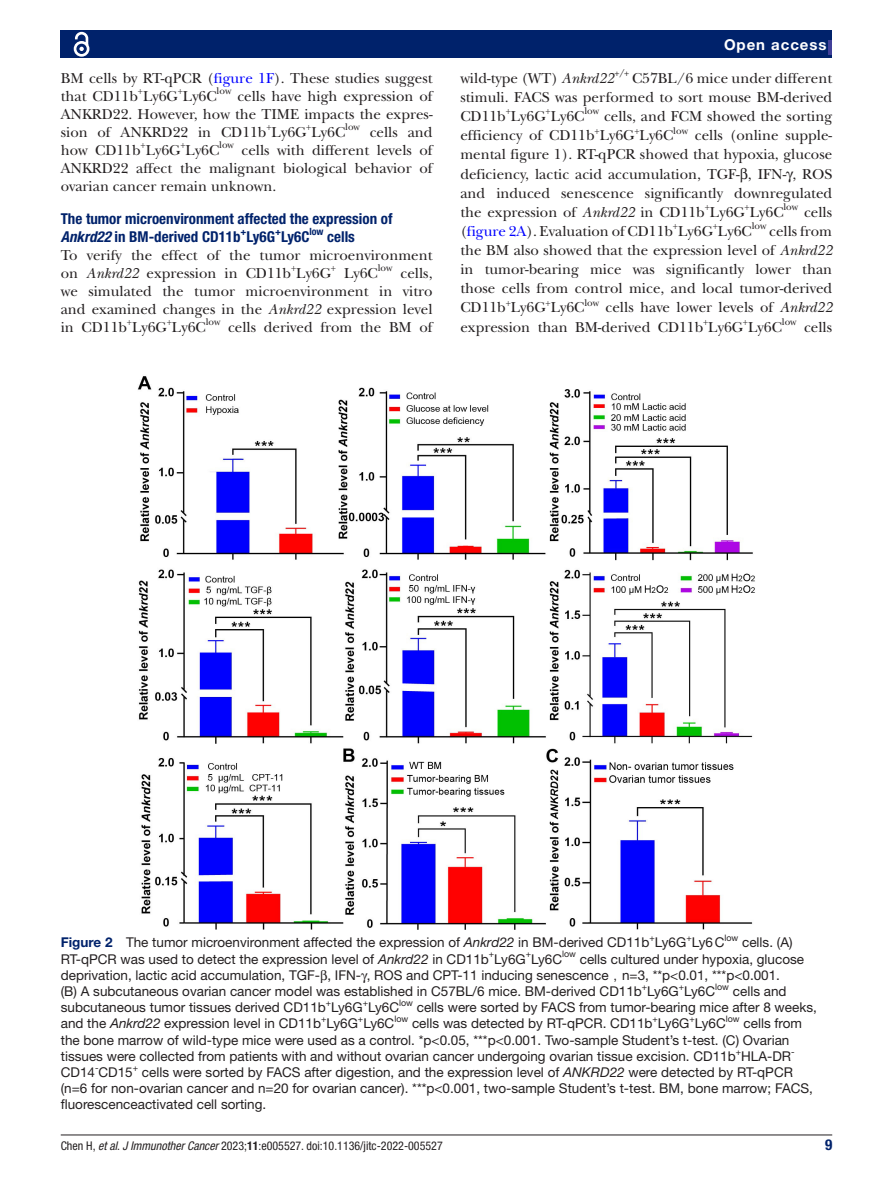
<style>
.page{position:relative;width:893px;height:1191px;background:#fff}
.page>*{position:absolute;margin:0;border:0;box-sizing:border-box;transform-origin:0 0}
.t1{font:15px/19px "New Baskerville";color:#231f20;text-align:justify}
.t2{font:700 condensed 15px/18px "Helvetica Neue LT Std";color:#00226b}
.t3{font:700 15px "Helvetica Neue LT Std";letter-spacing:.065em;color:#fff}
.t4{font:13.5px/16.2px "Helvetica Neue LT Std";color:#231f20}
.t5{font:condensed 12px "Helvetica Neue LT Std";color:#231f20}
.t6{font:9.9px "New Baskerville";color:#231f20}
.t7{font:700 condensed 9.9px "Helvetica Neue LT Std";color:#00226b}
.t8{font:italic 9.9px "New Baskerville";color:#231f20}
.t9{font:9px "Helvetica Neue LT Std";color:#231f20}
.s1{color:#00f}
.s2{font-style:italic}
.s3{font-family:"Arial Unicode MS"}
.s4{font-weight:700;color:#00226b}
.s5{font-weight:700}
</style>
<div class="page">
<hr style="left:61px;top:1134px;width:771px;height:1px;background:#231f20">
<div style="left:61px;top:31px;width:771px;height:27px;background:#00226b"></div>
<hr style="left:828px;top:40px;width:4px;height:15px;background:#414099">
<svg style="left:73px;top:31px;width:17px;height:26px"></svg>
<img style="left:138px;top:376px;width:617px;height:553px">
<p class="t1" style="left:61px;top:69px;width:373px;line-height:18px">BM cells by RT-qPCR (<span class="s1">figure 1F</span>). These studies suggest that CD11b Ly6G Ly6C</p>
<p class="t6" style="left:138px;top:85px;width:7px">+</p>
<p class="t6" style="left:178px;top:85px;width:7px">+</p>
<p class="t6" style="left:217px;top:85px;width:16px">low</p>
<p class="t1" style="left:61px;top:87px;width:373px;line-height:18px;text-indent:177px">cells have high expression of ANKRD22. However, how the TIME impacts the expres&shy;sion of ANKRD22 in CD11b Ly6G Ly6C</p>
<p class="t6" style="left:266px;top:121px;width:7px">+</p>
<p class="t6" style="left:306px;top:121px;width:7px">+</p>
<p class="t6" style="left:345px;top:121px;width:16px">low</p>
<p class="t1" style="left:370px;top:123px;width:64px">cells and</p>
<p class="t6" style="left:140px;top:139px;width:7px">+</p>
<p class="t6" style="left:180px;top:139px;width:7px">+</p>
<p class="t6" style="left:219px;top:139px;width:16px">low</p>
<p class="t1" style="left:61px;top:141px;width:373px;line-height:18px;text-indent:181px">cells with different levels of ANKRD22 affect the malignant biological behavior of ovarian cancer remain unknown.</p>
<p class="t2" style="left:61px;top:209px;width:333px">The tumor microenvironment affected the expression of<br><span class="s2">Ankrd22</span> in BM-derived CD11b Ly6G Ly6C</p>
<p class="t1" style="left:61px;top:141px;width:160px">how CD11b Ly6G Ly6C</p>
<p class="t7" style="left:241px;top:225px;width:7px">+</p>
<p class="t7" style="left:275px;top:225px;width:7px">+</p>
<p class="t7" style="left:309px;top:225px;width:16px">low</p>
<p class="t2" style="left:327px;top:227px;width:29px">cells</p>
<p class="t1" style="left:61px;top:246px;width:373px;line-height:18px">To verify the effect of the tumor microenvironment on <span class="s2">Ankrd22</span> expression in CD11b Ly6G</p>
<p class="t6" style="left:291px;top:262px;width:7px">+</p>
<p class="t6" style="left:331px;top:262px;width:7px">+</p>
<p class="t1" style="left:344px;top:263px;width:35px">Ly6C</p>
<p class="t6" style="left:378px;top:262px;width:16px">low</p>
<p class="t1" style="left:61px;top:264px;width:373px;line-height:18px;text-indent:340px">cells, we simulated the tumor microenvironment in vitro and examined changes in the <span class="s2">Ankrd22</span> expression level in CD11b Ly6G Ly6C</p>
<p class="t6" style="left:127px;top:316px;width:7px">+</p>
<p class="t6" style="left:167px;top:316px;width:7px">+</p>
<p class="t6" style="left:206px;top:316px;width:16px">low</p>
<p class="t1" style="left:228px;top:317px;width:206px">cells derived from the BM of</p>
<p class="t3" style="left:724px;top:35px;width:104px">Open access</p>
<p class="t1" style="left:460px;top:69px;width:155px">wild-type (WT) <span class="s2">Ankrd22</span></p>
<p class="t8" style="left:614px;top:67px;width:16px">+/+</p>
<p class="t1" style="left:460px;top:69px;width:373px;text-indent:172px">C57BL/6 mice under different stimuli. FACS was performed to sort mouse BM-derived CD11b<sup>+</sup>Ly6G Ly6C</p>
<p class="t6" style="left:545px;top:105px;width:7px">+</p>
<p class="t6" style="left:584px;top:105px;width:16px">low</p>
<p class="t1" style="left:460px;top:107px;width:373px;text-indent:144px">cells, and FCM showed the sorting efficiency of CD11b Ly6G Ly6C</p>
<p class="t6" style="left:594px;top:125px;width:7px">+</p>
<p class="t6" style="left:634px;top:125px;width:7px">+</p>
<p class="t6" style="left:673px;top:125px;width:16px">low</p>
<p class="t1" style="left:460px;top:126px;width:373px;text-indent:234px">cells (online supple&shy;mental figure 1). RT-qPCR showed that hypoxia, glucose deficiency, lactic acid accumulation, TGF- , IFN- , ROS and induced senescence significantly downregulated the expression of <span class="s2">Ankrd22</span> in CD11b Ly6G Ly6C</p>
<p class="t6" style="left:705px;top:201px;width:7px">+</p>
<p class="t6" style="left:745px;top:201px;width:7px">+</p>
<p class="t6" style="left:783px;top:201px;width:16px">low</p>
<p class="t1" style="left:804px;top:202px;width:30px">cells</p>
<p class="t1" style="left:460px;top:222px;width:293px">(<span class="s1">figure 2A</span>). Evaluation of CD11b<sup>+</sup>Ly6G Ly6C</p>
<p class="t6" style="left:713px;top:220px;width:7px">+</p>
<p class="t6" style="left:752px;top:220px;width:16px">low</p>
<p class="t1" style="left:460px;top:222px;width:373px;text-indent:309px">cells from the BM also showed that the expression level of <span class="s2">Ankrd22 </span>in tumor-bearing mice was significantly lower than those cells from control mice, and local tumor-derived CD11b Ly6G Ly6C</p>
<p class="t6" style="left:506px;top:297px;width:7px">+</p>
<p class="t6" style="left:545px;top:297px;width:7px">+</p>
<p class="t6" style="left:584px;top:297px;width:16px">low</p>
<p class="t1" style="left:460px;top:298px;width:373px;text-indent:145px">cells have lower levels of <span class="s2">Ankrd22 </span>expression than BM-derived CD11b Ly6G Ly6C</p>
<p class="t6" style="left:703px;top:316px;width:7px">+</p>
<p class="t6" style="left:743px;top:316px;width:7px">+</p>
<p class="t6" style="left:782px;top:316px;width:16px">low</p>
<p class="t1" style="left:804px;top:317px;width:30px">cells</p>
<p class="t9" style="left:649px;top:932px;width:7px">+</p>
<p class="t9" style="left:686px;top:932px;width:7px">+</p>
<p class="t9" style="left:724px;top:932px;width:15px">low</p>
<p class="t4" style="left:61px;top:934px;width:745px;text-indent:681px">cells. (A)<br>RT-qPCR was used to detect the expression level of <span class="s2">Ankrd22</span> in CD11b<sup>+</sup>Ly6G<sup>+</sup>Ly6C<sup>low</sup> cells cultured under hypoxia, glucose deprivation, lactic acid accumulation, TGF- , IFN- , ROS and CPT-11 inducing senescence<span class="s3">，</span>n=3, **p&lt;0.01, ***p&lt;0.001.<br>(B) A subcutaneous ovarian cancer model was established in C57BL/6 mice. BM-derived CD11b Ly6G Ly6C</p>
<p class="t4" style="left:61px;top:934px;width:665px"><span class="s4">Figure 2</span> The tumor microenvironment affected the expression of <span class="s2">Ankrd22</span> in BM-derived CD11b Ly6G Ly6C</p>
<p class="t9" style="left:642px;top:981px;width:7px">+</p>
<p class="t9" style="left:679px;top:981px;width:7px">+</p>
<p class="t9" style="left:715px;top:981px;width:15px">low</p>
<p class="t4" style="left:61px;top:982px;width:758px;text-indent:672px">cells and subcutaneous tumor tissues derived CD11b<sup>+</sup>Ly6G<sup>+</sup>Ly6C<sup>low</sup> cells were sorted by FACS from tumor-bearing mice after 8 weeks, and the <span class="s2">Ankrd22</span> expression level in CD11b Ly6G Ly6C</p>
<p class="t9" style="left:653px;top:1013px;width:7px">+</p>
<p class="t9" style="left:689px;top:1013px;width:7px">+</p>
<p class="t9" style="left:726px;top:1013px;width:15px">low</p>
<p class="t4" style="left:61px;top:1015px;width:743px;text-indent:683px">cells from the bone marrow of wild-type mice were used as a control. *p&lt;0.05, ***p&lt;0.001. Two-sample Student’s t-test. (C) Ovarian tissues were collected from patients with and without ovarian cancer undergoing ovarian tissue excision. CD11b<sup>+</sup>HLA-DR<sup>-</sup>CD14 CD15</p>
<p class="t9" style="left:321px;top:1013px;width:7px">+</p>
<p class="t9" style="left:358px;top:1013px;width:7px">+</p>
<p class="t9" style="left:394px;top:1013px;width:15px">low</p>
<p class="t4" style="left:412px;top:1015px;width:315px">cells was detected by RT-qPCR. CD11b Ly6G Ly6C</p>
<p class="t9" style="left:95px;top:1062px;width:5px">-</p>
<p class="t9" style="left:133px;top:1062px;width:7px">+</p>
<p class="t4" style="left:61px;top:1063px;width:754px;text-indent:81px">cells were sorted by FACS after digestion, and the expression level of <span class="s2">ANKRD22</span> were detected by RT-qPCR (n=6 for non-ovarian cancer and n=20 for ovarian cancer). ***p&lt;0.001, two-sample Student’s t-test. BM, bone marrow; FACS, fluorescenceactivated cell sorting.</p>
<p class="t5" style="left:61px;top:1138px;width:384px">Chen H, <span class="s2">et al</span>. <span class="s2">J Immunother Cancer</span> 2023;<span class="s5">11</span>:e005527. doi:10.1136/jitc-2022-005527</p>
<p class="t2" style="left:825px;top:1135px;width:9px">9</p>
</div>
